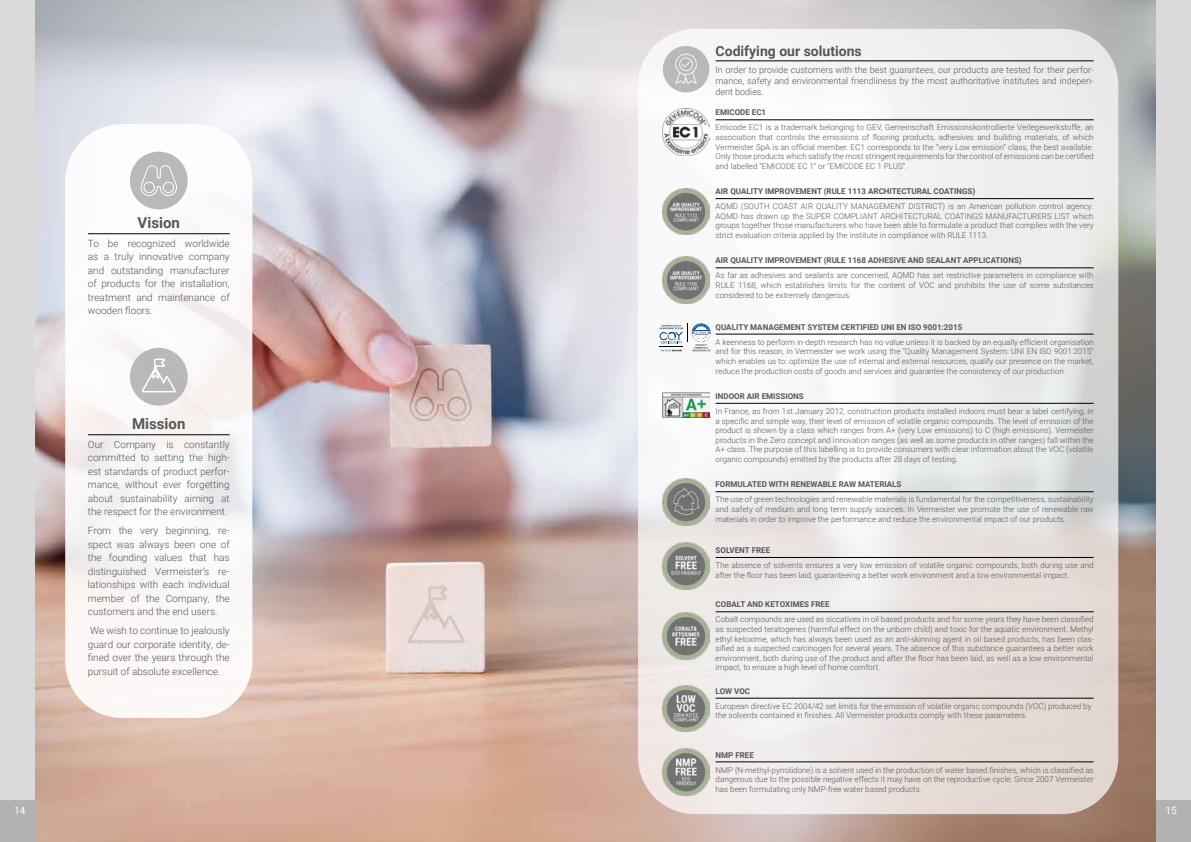
<style>
.page{position:relative;width:1191px;height:842px;background:#fff}
.page>*{position:absolute;margin:0;border:0;box-sizing:border-box;transform-origin:0 0}
.t1{font:700 15px "Roboto";color:#575756}
.t2{font:700 14px "Roboto";color:#575756}
.t3{font:300 10px/13.5px "Roboto";color:#575756;text-align:justify}
.t4{font:10px "Roboto";color:#fff}
.t5{font:300 9px/10.8px "Roboto";color:#575756;text-align:justify}
.t6{font:300 8px/9.6px "Roboto";color:#575756;text-align:justify}
.t7{font:700 8px "Roboto";color:#575756}
</style>
<div class="page">
<img style="left:34px;top:0;width:1123px;height:842px">
<svg style="left:638px;top:29px;width:480px;height:785px"></svg>
<div style="left:0;top:0;width:34px;height:80px;background:#dadada"></div>
<div style="left:0;top:80px;width:34px;height:80px;background:#dadada"></div>
<div style="left:0;top:160px;width:34px;height:80px;background:#dadada"></div>
<div style="left:0;top:240px;width:34px;height:80px;background:#dadada"></div>
<div style="left:0;top:320px;width:34px;height:80px;background:#dadada"></div>
<div style="left:0;top:400px;width:34px;height:80px;background:#dadada"></div>
<div style="left:0;top:480px;width:34px;height:80px;background:#dadada"></div>
<div style="left:0;top:560px;width:34px;height:80px;background:#dadada"></div>
<div style="left:0;top:640px;width:34px;height:80px;background:#dadada"></div>
<div style="left:0;top:720px;width:34px;height:80px;background:#dadada"></div>
<div style="left:0;top:800px;width:34px;height:42px;background:#b3b2b2"></div>
<div style="left:1157px;top:0;width:34px;height:80px;background:#dadada"></div>
<div style="left:1157px;top:80px;width:34px;height:80px;background:#dadada"></div>
<div style="left:1157px;top:160px;width:34px;height:80px;background:#dadada"></div>
<div style="left:1157px;top:240px;width:34px;height:80px;background:#dadada"></div>
<div style="left:1157px;top:320px;width:34px;height:80px;background:#dadada"></div>
<div style="left:1157px;top:400px;width:34px;height:80px;background:#dadada"></div>
<div style="left:1157px;top:480px;width:34px;height:80px;background:#dadada"></div>
<div style="left:1157px;top:560px;width:34px;height:80px;background:#dadada"></div>
<div style="left:1157px;top:640px;width:34px;height:80px;background:#dadada"></div>
<div style="left:1157px;top:720px;width:34px;height:80px;background:#dadada"></div>
<div style="left:1157px;top:800px;width:34px;height:42px;background:#b3b2b2"></div>
<hr style="left:715px;top:61px;width:378px;height:1px;background:#000">
<div style="left:663px;top:46px;width:46px;height:46px;background:#bab9b9;border-radius:50%"></div>
<svg style="left:675px;top:54px;width:22px;height:30px"></svg>
<hr style="left:715px;top:120px;width:378px;height:1px;background:#000">
<img style="left:662px;top:109px;width:47px;height:46px">
<hr style="left:715px;top:198px;width:378px;height:1px;background:#000">
<img style="left:662px;top:188px;width:47px;height:47px">
<hr style="left:715px;top:268px;width:378px;height:1px;background:#000">
<img style="left:662px;top:257px;width:47px;height:47px">
<hr style="left:715px;top:492px;width:378px;height:1px;background:#000">
<img style="left:662px;top:479px;width:47px;height:47px">
<hr style="left:715px;top:557px;width:378px;height:1px;background:#000">
<img style="left:662px;top:543px;width:47px;height:46px">
<hr style="left:715px;top:612px;width:378px;height:1px;background:#000">
<img style="left:662px;top:613px;width:47px;height:46px">
<hr style="left:715px;top:334px;width:378px;height:1px;background:#000">
<svg style="left:691px;top:323px;width:19px;height:28px"></svg>
<svg style="left:659px;top:325px;width:24px;height:26px"></svg>
<hr style="left:715px;top:403px;width:378px;height:1px;background:#000">
<img style="left:662px;top:392px;width:47px;height:25px">
<hr style="left:715px;top:698px;width:378px;height:1px;background:#000">
<img style="left:662px;top:685px;width:47px;height:47px">
<hr style="left:715px;top:762px;width:378px;height:1px;background:#000">
<img style="left:662px;top:749px;width:47px;height:46px">
<div style="left:65px;top:124px;width:187px;height:594px;background:#fbf9f8;border-radius:57px"></div>
<hr style="left:88px;top:234px;width:142px;height:1px;background:#000">
<hr style="left:88px;top:435px;width:142px;height:1px;background:#000">
<div style="left:130px;top:152px;width:58px;height:57px;background:#bab9b9;border-radius:50%"></div>
<svg style="left:140px;top:165px;width:37px;height:31px"></svg>
<div style="left:130px;top:348px;width:58px;height:58px;background:#bab9b9;border-radius:50%"></div>
<svg style="left:142px;top:358px;width:34px;height:35px"></svg>
<h1 class="t1" style="left:138px;top:212px;width:44px">Vision</h1>
<p class="t3" style="left:88px;top:236px;width:143px">To be recognized worldwide as a truly innovative company and outstanding manufacturer of products for the installation, treatment and maintenance of wooden floors.</p>
<h1 class="t1" style="left:132px;top:413px;width:55px">Mission</h1>
<p class="t3" style="left:88px;top:437px;width:143px">Our Company is constantly committed to setting the high&shy;est standards of product perfor&shy;mance, without ever forgetting about sustainability aiming at the respect for the environment.</p>
<p class="t3" style="left:88px;top:524px;width:143px">From the very beginning, re&shy;spect was always been one of the founding values that has distinguished Vermeister’s re&shy;lationships with each individual member of the Company, the customers and the end users.</p>
<p class="t3" style="left:88px;top:624px;width:143px">We wish to continue to jealously guard our corporate identity, de&shy;fined over the years through the pursuit of absolute excellence.</p>
<h2 class="t2" style="left:715px;top:42px;width:148px">Codifying our solutions</h2>
<p class="t5" style="left:715px;top:64px;width:379px">In order to provide customers with the best guarantees, our products are tested for their perfor&shy;mance, safety and environmental friendliness by the most authoritative institutes and indepen&shy;dent bodies.</p>
<p class="t7" style="left:715px;top:107px;width:52px">EMICODE EC1</p>
<p class="t6" style="left:715px;top:122px;width:379px">Emicode EC1 is a trademark belonging to GEV, Gemeinschaft Emissionskontrollierte Verlegewerkstoffe, an association that controls the emissions of flooring products, adhesives and building materials, of which Vermeister SpA is an official member. EC1 corresponds to the “very Low emission” class, the best available.<br>Only those products which satisfy the most stringent requirements for the control of emissions can be certified and labelled “EMICODE EC 1” or “EMICODE EC 1 PLUS”.</p>
<p class="t7" style="left:715px;top:186px;width:261px">AIR QUALITY IMPROVEMENT (RULE 1113 ARCHITECTURAL COATINGS)</p>
<p class="t6" style="left:715px;top:201px;width:379px">AQMD (SOUTH COAST AIR QUALITY MANAGEMENT DISTRICT) is an American pollution control agency.<br>AQMD has drawn up the SUPER COMPLIANT ARCHITECTURAL COATINGS MANUFACTURERS LIST which groups together those manufacturers who have been able to formulate a product that complies with the very strict evaluation criteria applied by the institute in compliance with RULE 1113.</p>
<p class="t7" style="left:715px;top:255px;width:308px">AIR QUALITY IMPROVEMENT (RULE 1168 ADHESIVE AND SEALANT APPLICATIONS)</p>
<p class="t6" style="left:715px;top:270px;width:379px">As far as adhesives and sealants are concerned, AQMD has set restrictive parameters in compliance with RULE 1168, which establishes limits for the content of VOC and prohibits the use of some substances considered to be extremely dangerous.</p>
<p class="t7" style="left:715px;top:321px;width:248px">QUALITY MANAGEMENT SYSTEM CERTIFIED UNI EN ISO 9001:2015</p>
<p class="t6" style="left:715px;top:337px;width:379px">A keenness to perform in-depth research has no value unless it is backed by an equally efficient organisation and for this reason, in Vermeister we work using the “Quality Management System: UNI EN ISO 9001:2015” which enables us to: optimize the use of internal and external resources, qualify our presence on the market, reduce the production costs of goods and services and guarantee the consistency of our production.</p>
<p class="t7" style="left:715px;top:390px;width:90px">INDOOR AIR EMISSIONS</p>
<p class="t6" style="left:715px;top:406px;width:379px">In France, as from 1st January 2012, construction products installed indoors must bear a label certifying, in a specific and simple way, their level of emission of volatile organic compounds. The level of emission of the product is shown by a class which ranges from A+ (very Low emissions) to C (high emissions). Vermeister products in the Zero concept and Innovation ranges (as well as some products in other ranges) fall within the A+ class. The purpose of this labelling is to provide consumers with clear information about the VOC (volatile organic compounds) emitted by the products after 28 days of testing.</p>
<p class="t7" style="left:715px;top:479px;width:187px">FORMULATED WITH RENEWABLE RAW MATERIALS</p>
<p class="t6" style="left:715px;top:494px;width:379px">The use of green technologies and renewable materials is fundamental for the competitiveness, sustainability and safety of medium and long term supply sources. In Vermeister we promote the use of renewable raw materials in order to improve the performance and reduce the environmental impact of our products.</p>
<p class="t7" style="left:715px;top:545px;width:56px">SOLVENT FREE</p>
<p class="t6" style="left:715px;top:560px;width:379px">The absence of solvents ensures a very low emission of volatile organic compounds, both during use and after the floor has been laid, guaranteeing a better work environment and a low environmental impact.</p>
<p class="t7" style="left:715px;top:599px;width:115px">COBALT AND KETOXIMES FREE</p>
<p class="t6" style="left:715px;top:614px;width:379px">Cobalt compounds are used as siccatives in oil based products and for some years they have been classified as suspected teratogenes (harmful effect on the unborn child) and toxic for the aquatic environment. Methyl ethyl ketoxime, which has always been used as an anti-skinning agent in oil based products, has been clas&shy;sified as a suspected carcinogen for several years. The absence of this substance guarantees a better work environment, both during use of the product and after the floor has been laid, as well as a low environmental impact, to ensure a high level of home comfort.</p>
<p class="t7" style="left:715px;top:685px;width:36px">LOW VOC</p>
<p class="t6" style="left:715px;top:701px;width:377px">European directive EC 2004/42 set limits for the emission of volatile organic compounds (VOC) produced by the solvents contained in finishes. All Vermeister products comply with these parameters.</p>
<p class="t7" style="left:715px;top:749px;width:40px">NMP FREE</p>
<p class="t6" style="left:715px;top:764px;width:379px">NMP (N-methyl-pyrrolidone) is a solvent used in the production of water based finishes, which is classified as dangerous due to the possible negative effects it may have on the reproductive cycle. Since 2007 Vermeister has been formulating only NMP-free water based products.</p>
<p class="t4" style="left:14px;top:803px;width:13px">14</p>
<p class="t4" style="left:1165px;top:803px;width:13px">15</p>
</div>
